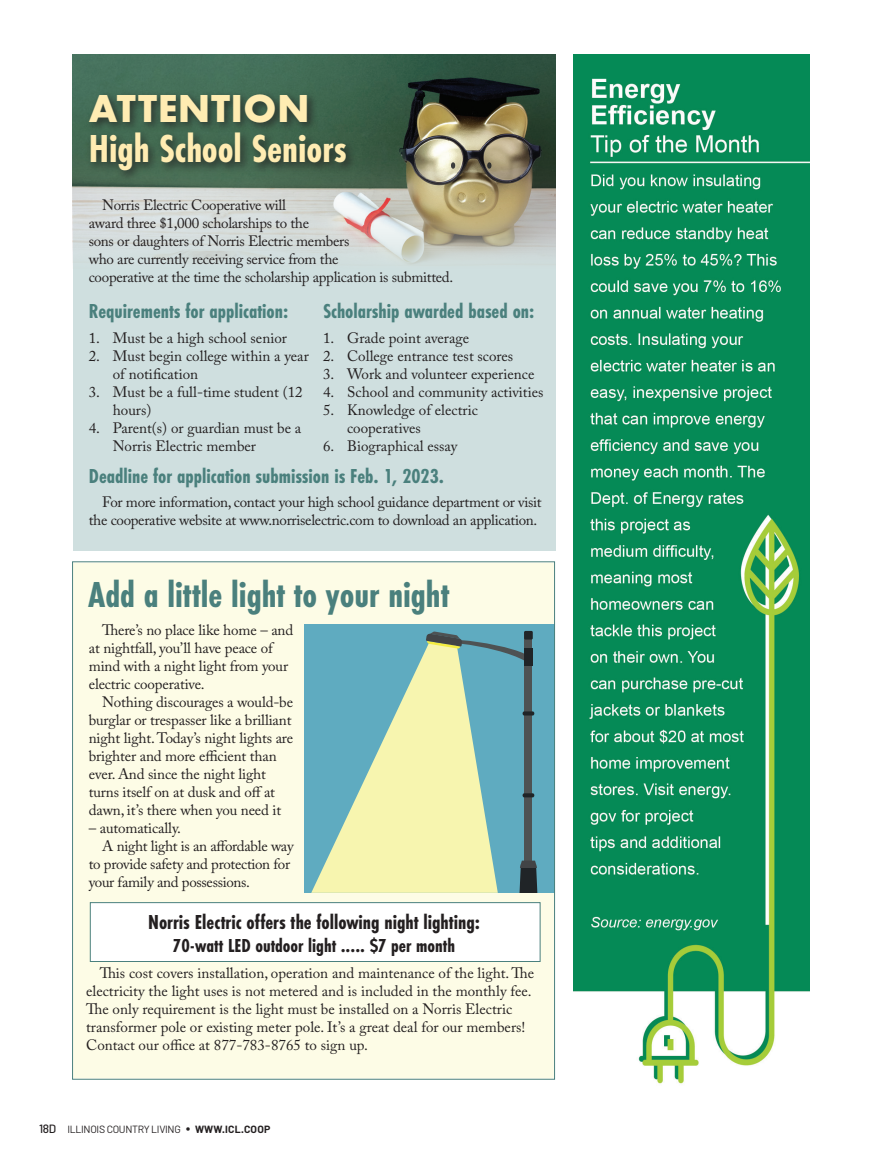
<style>
.page{position:relative;width:878px;height:1161px;background:#fff}
.page>*{position:absolute;margin:0;border:0;box-sizing:border-box;transform-origin:0 0}
.Head__Span{font:700 40.5px/40.5px "Futura PT Cond";color:#ffecb2}
.Head__Span-2{font:700 37.5px "Futura PT Cond";color:#4a807d}
.t1{font:700 21px "Futura PT Cond";color:#4a807d}
.t2{font:700 21px "Futura PT Cond";color:#231f20}
.t3{font:700 19.5px "Futura PT Cond";color:#231f20}
.Text{font:15px/18px "Adobe Caslon Pro";letter-spacing:-.01em;color:#231f20}
.t4{font:10.5px "Barlow";letter-spacing:-.03em;color:#231f20}
.s1{font-family:"Futura PT"}
.s2{font-weight:500;font-size:12px}
.s3{font-size:15px}
.s4{font-weight:700}
</style>
<div class="page">
<div style="left:73px;top:55px;width:482px;height:495px;background:#cfdfdf"></div>
<div style="left:72px;top:561px;width:483px;height:519px;background:#fdfce6;border:2px solid #fff"></div>
<img style="left:573px;top:54px;width:236px;height:1030px">
<div style="left:304px;top:624px;width:251px;height:269px;background:#5fabc0"></div>
<svg style="left:311px;top:649px;width:187px;height:244px;fill:#f7f5af"></svg>
<div style="left:525px;top:632px;width:7px;height:232px;background:#4e5253"></div>
<div style="left:522px;top:711px;width:12px;height:5px;background:#202427;border-radius:2px"></div>
<svg style="left:522px;top:793px;width:12px;height:4px"></svg>
<div style="left:524px;top:631px;width:8px;height:9px;background:#202427"></div>
<div style="left:524px;top:649px;width:8px;height:17px;background:#202427"></div>
<svg style="left:426px;top:631px;width:98px;height:30px"></svg>
<svg style="left:519px;top:861px;width:19px;height:32px"></svg>
<img style="left:73px;top:54px;width:482px;height:211px">
<div style="left:86px;top:90px;width:271px;height:92px;background:#231f20;opacity:.75"></div>
<div style="left:90px;top:902px;width:450px;height:60px;background:#fff;border:1px solid #4a807d"></div>
<p class="Head__Span" style="left:89px;top:88px;width:259px"><span class="s1">ATTENTION<br></span>High School Seniors</p>
<p class="Text" style="left:89px;top:196px;width:366px;text-indent:14px">Norris Electric Cooperative will<br>award three $1,000 scholarships to the<br>sons or daughters of Norris Electric members<br>who are currently receiving service from the<br>cooperative at the time the scholarship application is submitted.</p>
<p class="t1" style="left:89px;top:299px;width:201px">Requirements for application:</p>
<p class="Text" style="left:89px;top:329px;width:200px">1. Must be a high school senior</p>
<p class="Text" style="left:113px;top:347px;width:197px;text-indent:-24px">2. Must begin college within a year of notification</p>
<p class="Text" style="left:113px;top:383px;width:191px;text-indent:-24px">3. Must be a full-time student (12 hours)</p>
<p class="Text" style="left:113px;top:419px;width:190px;text-indent:-24px">4. Parent(s) or guardian must be a<br>Norris Electric member</p>
<p class="t1" style="left:323px;top:299px;width:213px">Scholarship awarded based on:</p>
<p class="Text" style="left:323px;top:329px;width:147px">1. Grade point average</p>
<p class="Text" style="left:323px;top:347px;width:192px">2. College entrance test scores</p>
<p class="Text" style="left:323px;top:365px;width:213px">3. Work and volunteer experience</p>
<p class="Text" style="left:323px;top:383px;width:222px">4. School and community activities</p>
<p class="Text" style="left:347px;top:401px;width:132px;text-indent:-24px">5. Knowledge of electric cooperatives</p>
<p class="Text" style="left:323px;top:437px;width:136px">6. Biographical essay</p>
<p class="t1" style="left:89px;top:464px;width:357px">Deadline for application submission is Feb. 1, 2023.</p>
<p class="Text" style="left:89px;top:493px;width:454px;text-align:right">For more information, contact your high school guidance department or visit the cooperative website at www.norriselectric.com to download an application.</p>
<p class="Head__Span-2" style="left:88px;top:573px;width:363px">Add a little light to your night</p>
<p class="Text" style="left:89px;top:621px;width:206px;text-indent:14px">There’s no place like home – and at nightfall, you’ll have peace of mind with a night light from your electric cooperative.</p>
<p class="Text" style="left:89px;top:693px;width:206px;text-indent:14px">Nothing discourages a would-be burglar or trespasser like a brilliant night light. Today’s night lights are brighter and more efficient than ever. And since the night light turns itself on at dusk and off at dawn, it’s there when you need it</p>
<p class="Text" style="left:89px;top:819px;width:94px">– automatically.</p>
<p class="Text" style="left:89px;top:837px;width:206px;text-indent:14px">A night light is an affordable way to provide safety and protection for your family and possessions.</p>
<p class="t2" style="left:148px;top:909px;width:333px">Norris Electric offers the following night lighting:</p>
<p class="t3" style="left:173px;top:934px;width:284px">70-watt LED outdoor light ..... $7 per month</p>
<p class="Text" style="left:86px;top:964px;width:449px;text-indent:14px">This cost covers installation, operation and maintenance of the light. The electricity the light uses is not metered and is included in the monthly fee.<br>The only requirement is the light must be installed on a Norris Electric transformer pole or existing meter pole. It’s a great deal for our members!<br>Contact our office at 877-783-8765 to sign up.</p>
<p class="t4" style="left:39px;top:1123px;width:233px"><span class="s2">18D</span> ILLINOIS COUNTRY LIVING <span class="s3">•</span> <span class="s4">WWW.ICL.COOP</span></p>
</div>
